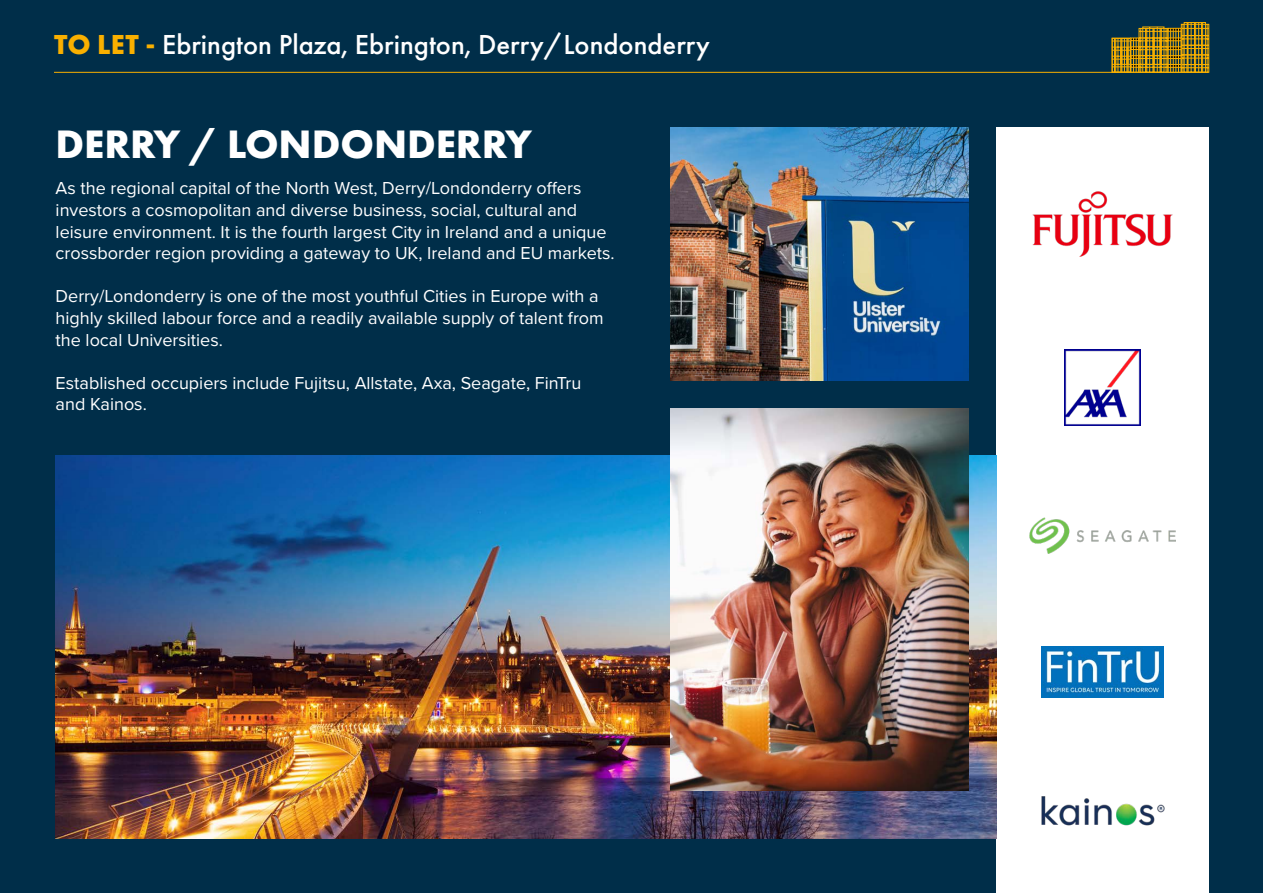
<style>
.page{position:relative;width:1263px;height:893px;background:#002e49}
.page>*{position:absolute;margin:0;border:0;box-sizing:border-box;transform-origin:0 0}
.t1{font:700 41.25px "Futura PT";color:#fff}
.t2{font:500 28.5px "Futura PT";color:#fff}
.t3{font:18px/21.6px "Proxima Nova";color:#fff}
.s1{font-weight:700;color:#f9b000}
</style>
<div class="page">
<div style="left:996px;top:128px;width:213px;height:765px;background:#fff"></div>
<img style="left:1032px;top:191px;width:140px;height:66px">
<img style="left:1064px;top:349px;width:77px;height:76px">
<img style="left:1029px;top:518px;width:147px;height:36px">
<img style="left:1041px;top:646px;width:123px;height:52px">
<img style="left:1041px;top:796px;width:124px;height:30px">
<img style="left:56px;top:455px;width:940px;height:384px">
<img style="left:671px;top:409px;width:298px;height:381px">
<img style="left:671px;top:128px;width:298px;height:253px">
<svg style="left:1112px;top:22px;width:97px;height:51px"></svg>
<hr style="left:1138px;top:38px;width:1px;height:34px;background:#f9b000">
<hr style="left:1136px;top:38px;width:1px;height:34px;background:#f9b000">
<hr style="left:1133px;top:38px;width:1px;height:34px;background:#f9b000">
<hr style="left:1131px;top:38px;width:1px;height:34px;background:#f9b000">
<hr style="left:54px;top:72px;width:1154px;height:1px;background:#f9b000">
<h2 class="t2" style="left:54px;top:28px;width:657px"><span class="s1">TO LET -</span> Ebrington Plaza, Ebrington, Derry/Londonderry</h2>
<h1 class="t1" style="left:56px;top:118px;width:478px">DERRY / LONDONDERRY</h1>
<p class="t3" style="left:56px;top:178px;width:560px">As the regional capital of the North West, Derry/Londonderry offers investors a cosmopolitan and diverse business, social, cultural and leisure environment. It is the fourth largest City in Ireland and a unique crossborder region providing a gateway to UK, Ireland and EU markets.</p>
<p class="t3" style="left:56px;top:286px;width:550px">Derry/Londonderry is one of the most youthful Cities in Europe with a highly skilled labour force and a readily available supply of talent from the local Universities.</p>
<p class="t3" style="left:56px;top:372px;width:527px">Established occupiers include Fujitsu, Allstate, Axa, Seagate, FinTru and Kainos.</p>
</div>
